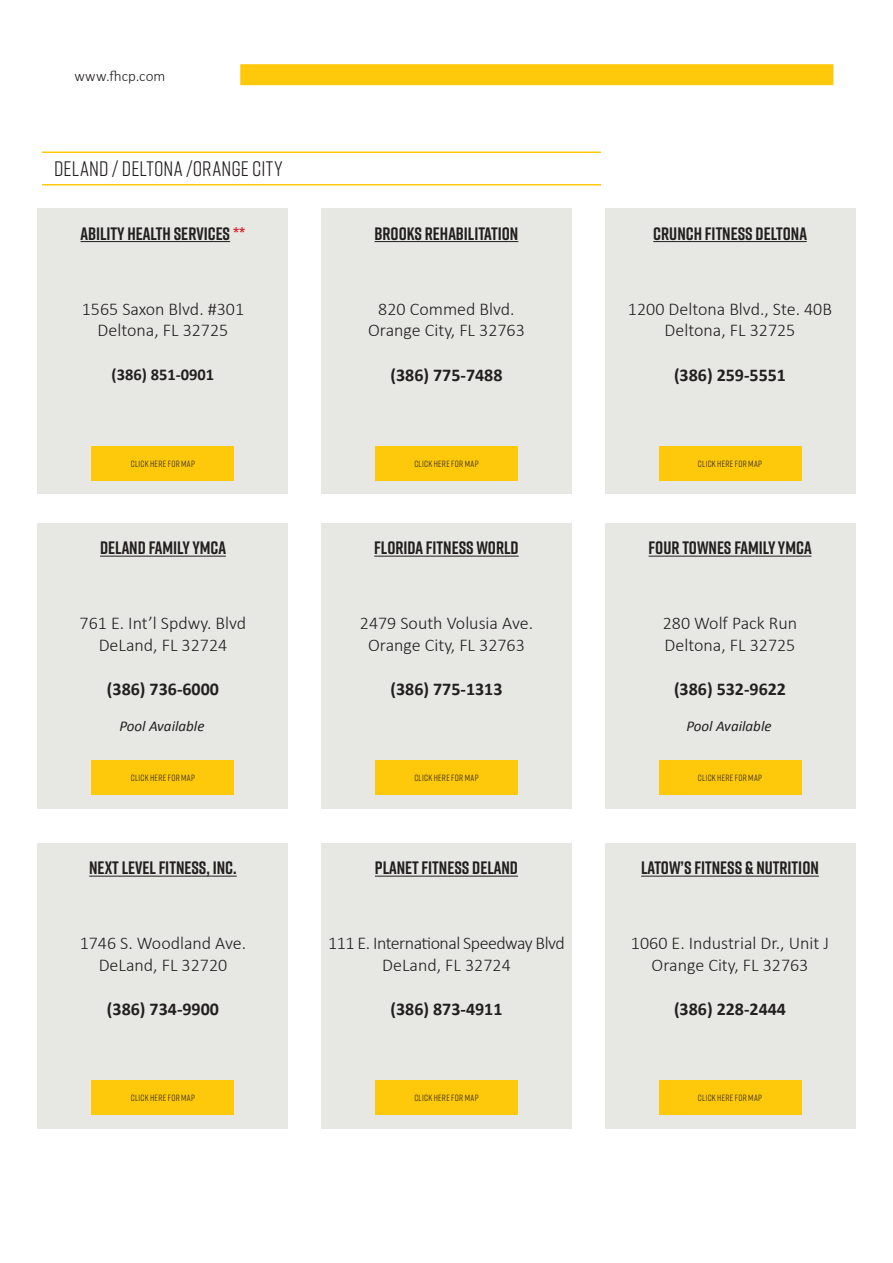
<style>
.page{position:relative;width:893px;height:1263px;background:#fff}
.page>*{position:absolute;margin:0;border:0;box-sizing:border-box;transform-origin:0 0}
._10_Content_black_So{font:21px "Rift";letter-spacing:.01em;color:#231f20}
.t1{font:300 18px "Calibri";color:#231f20}
.t2{font:700 18px "Rift";color:#231f20}
.t3{font:700 18px "Calibri";color:#231f20}
.t4{font:300 18px "Calibri";letter-spacing:-.03em;color:#231f20}
.t5{font:700 16.5px "Calibri";color:#231f20}
.t6{font:italic 15px "Calibri";color:#231f20}
._10_Content_black_So-2{font:300 15px "Calibri";letter-spacing:.005em;color:#231f20}
._6_Content_black_Sou{font:9px "Rift";letter-spacing:.04em;color:#231f20}
.s1{color:#d1232a}
</style>
<div class="page">
<div style="left:37px;top:208px;width:251px;height:286px;background:#e7e8e4"></div>
<div style="left:37px;top:523px;width:251px;height:285px;background:#e7e8e4"></div>
<div style="left:37px;top:843px;width:251px;height:285px;background:#e7e8e4"></div>
<div style="left:240px;top:64px;width:593px;height:21px;background:#fec80b"></div>
<hr style="left:42px;top:151px;width:559px;height:2px;background:#fec80b">
<hr style="left:42px;top:184px;width:559px;height:1px;background:#fec80b">
<hr style="left:81px;top:241px;width:149px;height:1px;background:#231f20">
<div style="left:321px;top:208px;width:251px;height:286px;background:#e7e8e4"></div>
<hr style="left:375px;top:241px;width:143px;height:1px;background:#231f20">
<div style="left:604px;top:208px;width:251px;height:286px;background:#e7e8e4"></div>
<hr style="left:653px;top:241px;width:154px;height:1px;background:#231f20">
<hr style="left:100px;top:556px;width:126px;height:1px;background:#231f20">
<div style="left:321px;top:523px;width:251px;height:285px;background:#e7e8e4"></div>
<hr style="left:374px;top:556px;width:145px;height:1px;background:#231f20">
<div style="left:604px;top:523px;width:251px;height:285px;background:#e7e8e4"></div>
<hr style="left:648px;top:556px;width:163px;height:1px;background:#231f20">
<hr style="left:89px;top:876px;width:148px;height:1px;background:#231f20">
<div style="left:321px;top:843px;width:251px;height:285px;background:#e7e8e4"></div>
<hr style="left:375px;top:876px;width:143px;height:1px;background:#231f20">
<div style="left:604px;top:843px;width:251px;height:285px;background:#e7e8e4"></div>
<hr style="left:641px;top:876px;width:178px;height:1px;background:#231f20">
<div style="left:92px;top:446px;width:142px;height:34px;background:#fec80b"></div>
<div style="left:375px;top:446px;width:143px;height:34px;background:#fec80b"></div>
<div style="left:659px;top:446px;width:142px;height:34px;background:#fec80b"></div>
<div style="left:92px;top:760px;width:142px;height:34px;background:#fec80b"></div>
<div style="left:375px;top:760px;width:143px;height:34px;background:#fec80b"></div>
<div style="left:659px;top:760px;width:142px;height:34px;background:#fec80b"></div>
<div style="left:92px;top:1080px;width:142px;height:34px;background:#fec80b"></div>
<div style="left:375px;top:1080px;width:143px;height:34px;background:#fec80b"></div>
<div style="left:659px;top:1080px;width:142px;height:34px;background:#fec80b"></div>
<p class="_10_Content_black_So-2" style="left:74px;top:66px;width:93px">www.fhcp.com</p>
<p class="_10_Content_black_So" style="left:54px;top:154px;width:230px">DELAND / DELTONA /ORANGE CITY</p>
<p class="t2" style="left:81px;top:221px;width:166px">ABILITY HEALTH SERVICES <span class="s1">**</span></p>
<p class="t1" style="left:82px;top:297px;width:164px">1565 Saxon Blvd. #301</p>
<p class="t1" style="left:98px;top:319px;width:132px">Deltona, FL 32725</p>
<p class="t5" style="left:112px;top:363px;width:104px">(386) 851-0901</p>
<p class="t2" style="left:375px;top:221px;width:145px">BROOKS REHABILITATION</p>
<p class="t1" style="left:378px;top:297px;width:138px">820 Commed Blvd.</p>
<p class="t1" style="left:368px;top:319px;width:158px">Orange City, FL 32763</p>
<p class="t3" style="left:390px;top:362px;width:114px">(386) 775-7488</p>
<p class="t2" style="left:653px;top:221px;width:155px">CRUNCH FITNESS DELTONA</p>
<p class="t1" style="left:628px;top:297px;width:206px">1200 Deltona Blvd., Ste. 40B</p>
<p class="t1" style="left:665px;top:319px;width:132px">Deltona, FL 32725</p>
<p class="t3" style="left:674px;top:362px;width:114px">(386) 259-5551</p>
<p class="_6_Content_black_Sou" style="left:131px;top:457px;width:66px">CLICK HERE FOR MAP</p>
<p class="_6_Content_black_Sou" style="left:414px;top:457px;width:66px">CLICK HERE FOR MAP</p>
<p class="_6_Content_black_Sou" style="left:698px;top:457px;width:66px">CLICK HERE FOR MAP</p>
<p class="t2" style="left:100px;top:535px;width:127px">DELAND FAMILY YMCA</p>
<p class="t1" style="left:80px;top:612px;width:168px">761 E. Int’l Spdwy. Blvd</p>
<p class="t1" style="left:99px;top:634px;width:130px">DeLand, FL 32724</p>
<p class="t3" style="left:107px;top:677px;width:114px">(386) 736-6000</p>
<p class="t2" style="left:374px;top:535px;width:146px">FLORIDA FITNESS WORLD</p>
<p class="t1" style="left:360px;top:612px;width:175px">2479 South Volusia Ave.</p>
<p class="t1" style="left:368px;top:634px;width:158px">Orange City, FL 32763</p>
<p class="t3" style="left:390px;top:677px;width:114px">(386) 775-1313</p>
<p class="t2" style="left:648px;top:535px;width:165px">FOUR TOWNES FAMILY YMCA</p>
<p class="t1" style="left:663px;top:612px;width:136px">280 Wolf Pack Run</p>
<p class="t1" style="left:665px;top:634px;width:132px">Deltona, FL 32725</p>
<p class="t3" style="left:674px;top:677px;width:114px">(386) 532-9622</p>
<p class="t6" style="left:119px;top:715px;width:87px">Pool Available</p>
<p class="t6" style="left:686px;top:715px;width:87px">Pool Available</p>
<p class="_6_Content_black_Sou" style="left:131px;top:772px;width:66px">CLICK HERE FOR MAP</p>
<p class="_6_Content_black_Sou" style="left:414px;top:772px;width:66px">CLICK HERE FOR MAP</p>
<p class="_6_Content_black_Sou" style="left:698px;top:772px;width:66px">CLICK HERE FOR MAP</p>
<p class="t2" style="left:89px;top:855px;width:149px">NEXT LEVEL FITNESS, INC.</p>
<p class="t1" style="left:80px;top:932px;width:168px">1746 S. Woodland Ave.</p>
<p class="t1" style="left:99px;top:953px;width:130px">DeLand, FL 32720</p>
<p class="t3" style="left:107px;top:997px;width:114px">(386) 734-9900</p>
<p class="t2" style="left:375px;top:855px;width:145px">PLANET FITNESS DELAND</p>
<p class="t4" style="left:328px;top:932px;width:238px">111 E. International Speedway Blvd</p>
<p class="t1" style="left:382px;top:953px;width:130px">DeLand, FL 32724</p>
<p class="t3" style="left:390px;top:997px;width:114px">(386) 873-4911</p>
<p class="t2" style="left:641px;top:855px;width:179px">LATOW’S FITNESS &amp; NUTRITION</p>
<p class="t1" style="left:631px;top:932px;width:200px">1060 E. Industrial Dr., Unit J</p>
<p class="t1" style="left:652px;top:953px;width:158px">Orange City, FL 32763</p>
<p class="t3" style="left:674px;top:997px;width:114px">(386) 228-2444</p>
<p class="_6_Content_black_Sou" style="left:131px;top:1091px;width:66px">CLICK HERE FOR MAP</p>
<p class="_6_Content_black_Sou" style="left:414px;top:1091px;width:66px">CLICK HERE FOR MAP</p>
<p class="_6_Content_black_Sou" style="left:698px;top:1091px;width:66px">CLICK HERE FOR MAP</p>
</div>
